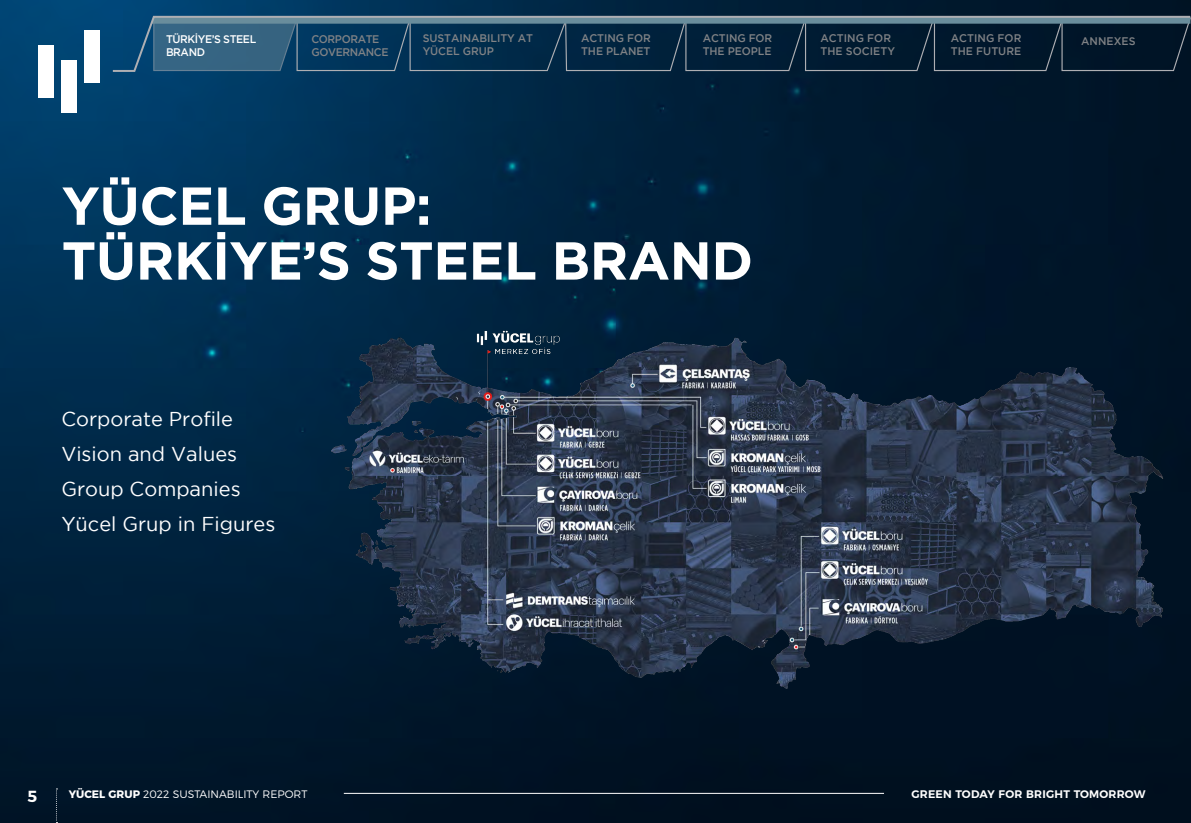
<style>
.page{position:relative;width:1191px;height:823px;background:#fff}
.page>*{position:absolute;margin:0;border:0;box-sizing:border-box;transform-origin:0 0}
.t1{font:700 53.2px "Gotham";letter-spacing:-.005em;color:#fff}
.t2{font:20px "Gotham";color:#fff}
.t3{font:600 16px "Montserrat";color:#fff}
.t4{font:500 11px/13.3px "Gotham";letter-spacing:-.005em;color:#808285}
.t5{font:600 11px "Montserrat";letter-spacing:.02em;color:#fff}
.t6{font:500 11px/13.2px "Gotham";letter-spacing:-.035em;color:#808285}
.t7{font:500 11px "Gotham";letter-spacing:-.035em;color:#fff}
.t8{font:300 10.8px "Montserrat";color:#fff}
.s1{font-weight:700}
</style>
<div class="page">
<img style="left:0;top:0;width:1191px;height:822px">
<img style="left:291px;top:304px;width:900px;height:401px">
<hr style="left:344px;top:792px;width:540px;height:1px;background:#fff">
<svg style="left:56px;top:788px;width:1px;height:34px"></svg>
<svg style="left:111px;top:15px;width:1080px;height:58px"></svg>
<div style="left:84px;top:30px;width:15px;height:53px;background:#fff"></div>
<div style="left:39px;top:45px;width:15px;height:53px;background:#fff"></div>
<div style="left:61px;top:60px;width:16px;height:53px;background:#fff"></div>
<p class="t7" style="left:166px;top:32px;width:92px">TÜRKIYE’S STEEL</p>
<p class="t4" style="left:1081px;top:34px;width:56px">ANNEXES</p>
<p class="t7" style="left:166px;top:46px;width:41px">BRAND</p>
<p class="t6" style="left:311px;top:32px;width:79px">CORPORATE<br>GOVERNANCE</p>
<p class="t4" style="left:423px;top:31px;width:112px">SUSTAINABILITY AT<br>YÜCEL GRUP</p>
<p class="t4" style="left:581px;top:31px;width:71px">ACTING FOR<br>THE PLANET</p>
<p class="t4" style="left:702px;top:31px;width:71px">ACTING FOR<br>THE PEOPLE</p>
<p class="t4" style="left:820px;top:31px;width:76px">ACTING FOR<br>THE SOCIETY</p>
<p class="t4" style="left:950px;top:31px;width:72px">ACTING FOR<br>THE FUTURE</p>
<p class="t1" style="left:62px;top:175px;width:371px">YÜCEL GRUP:</p>
<p class="t1" style="left:62px;top:230px;width:693px">TÜRKIYE’S STEEL BRAND</p>
<p class="t2" style="left:61px;top:407px;width:173px">Corporate Profile</p>
<p class="t2" style="left:61px;top:442px;width:177px">Vision and Values</p>
<p class="t2" style="left:61px;top:477px;width:181px">Group Companies</p>
<p class="t2" style="left:61px;top:512px;width:216px">Yücel Grup in Figures</p>
<p class="t3" style="left:27px;top:782px;width:11px">5</p>
<p class="t8" style="left:69px;top:785px;width:240px"><span class="s1">YÜCEL GRUP</span> 2022 SUSTAINABILITY REPORT</p>
<p class="t5" style="left:911px;top:785px;width:236px">GREEN TODAY FOR BRIGHT TOMORROW</p>
</div>
